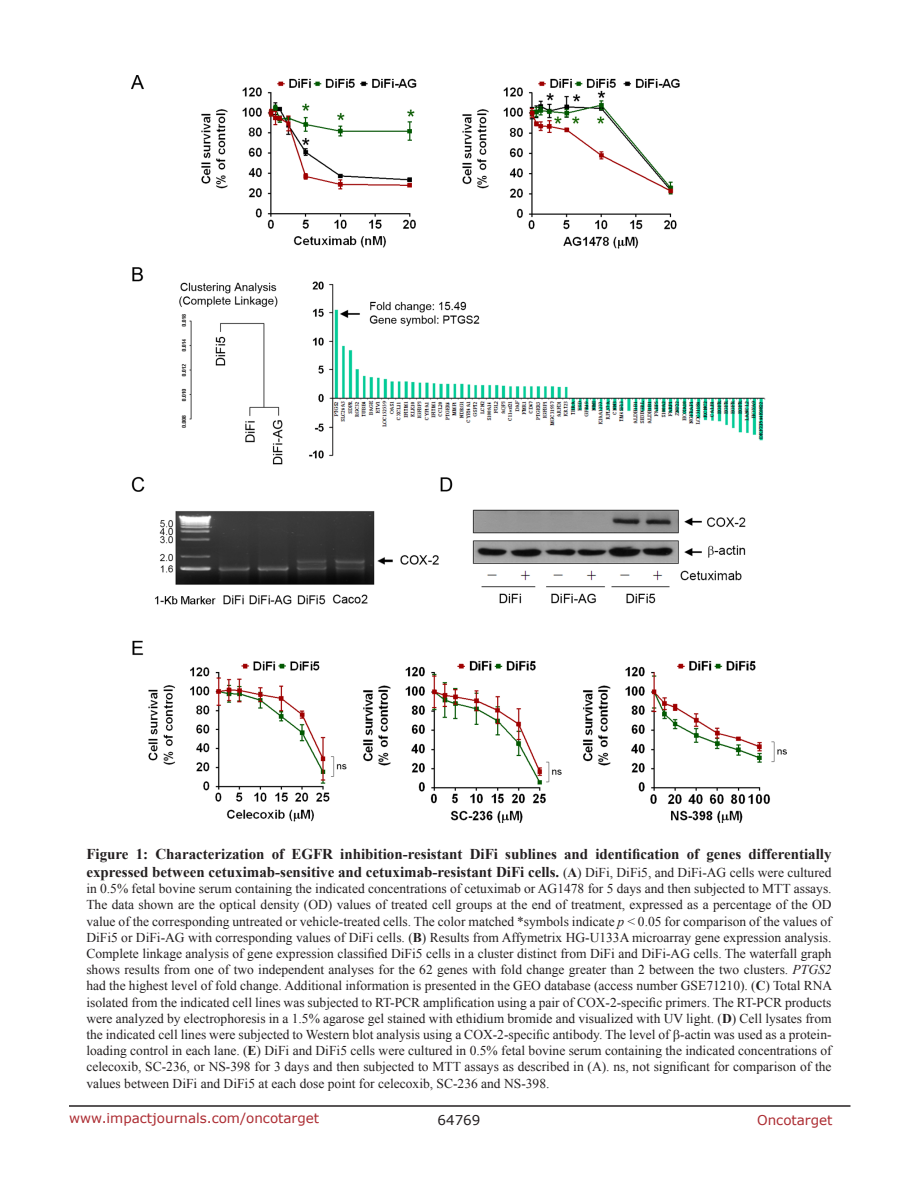
<style>
.page{position:relative;width:918px;height:1188px;background:#fff}
.page>*{position:absolute;margin:0;border:0;box-sizing:border-box;transform-origin:0 0}
.FigureText{font:700 15px/18px "Times New Roman";color:#231f20}
.FigureText-2{font:13.5px/16.2px "Times New Roman";color:#231f20;text-align:justify}
.t1{font:13.5px "Verdana";color:#ac2b31}
.t2{font:13.5px "Verdana";color:#231f20}
.s1{font-weight:400;font-size:13.5px}
.s2{font-size:13.5px}
.s3{font-style:italic}
.s4{font-weight:700}
</style>
<div class="page">
<hr style="left:69px;top:1105px;width:781px;height:2px;background:#231f20">
<img style="left:131px;top:75px;width:656px;height:748px">
<p class="FigureText" style="left:86px;top:845px;width:747px">Figure 1: Characterization of EGFR inhibition-resistant DiFi sublines and identification of genes differentially expressed between cetuximab-sensitive and cetuximab-resistant DiFi cells. <span class="s1">(</span><span class="s2">A</span><span class="s1">) DiFi, DiFi5, and DiFi-AG cells were cultured</span></p>
<p class="FigureText-2" style="left:86px;top:880px;width:747px">in 0.5% fetal bovine serum containing the indicated concentrations of cetuximab or AG1478 for 5 days and then subjected to MTT assays.<br>The data shown are the optical density (OD) values of treated cell groups at the end of treatment, expressed as a percentage of the OD value of the corresponding untreated or vehicle-treated cells. The color matched *symbols indicate <span class="s3">p</span> &lt; 0.05 for comparison of the values of DiFi5 or DiFi-AG with corresponding values of DiFi cells. (<span class="s4">B</span>) Results from Affymetrix HG-U133A microarray gene expression analysis.<br>Complete linkage analysis of gene expression classified DiFi5 cells in a cluster distinct from DiFi and DiFi-AG cells. The waterfall graph shows results from one of two independent analyses for the 62 genes with fold change greater than 2 between the two clusters. <span class="s3">PTGS2 </span>had the highest level of fold change. Additional information is presented in the GEO database (access number GSE71210). (<span class="s4">C</span>) Total RNA isolated from the indicated cell lines was subjected to RT-PCR amplification using a pair of COX-2-specific primers. The RT-PCR products were analyzed by electrophoresis in a 1.5% agarose gel stained with ethidium bromide and visualized with UV light. (<span class="s4">D</span>) Cell lysates from the indicated cell lines were subjected to Western blot analysis using a COX-2-specific antibody. The level of -actin was used as a protein&shy;loading control in each lane. (<span class="s4">E</span>) DiFi and DiFi5 cells were cultured in 0.5% fetal bovine serum containing the indicated concentrations of celecoxib, SC-236, or NS-398 for 3 days and then subjected to MTT assays as described in (A). ns, not significant for comparison of the values between DiFi and DiFi5 at each dose point for celecoxib, SC-236 and NS-398.</p>
<p class="t1" style="left:69px;top:1109px;width:252px">www.impactjournals.com/oncotarget</p>
<p class="t2" style="left:438px;top:1111px;width:44px">64769</p>
<p class="t1" style="left:757px;top:1111px;width:77px">Oncotarget</p>
</div>
